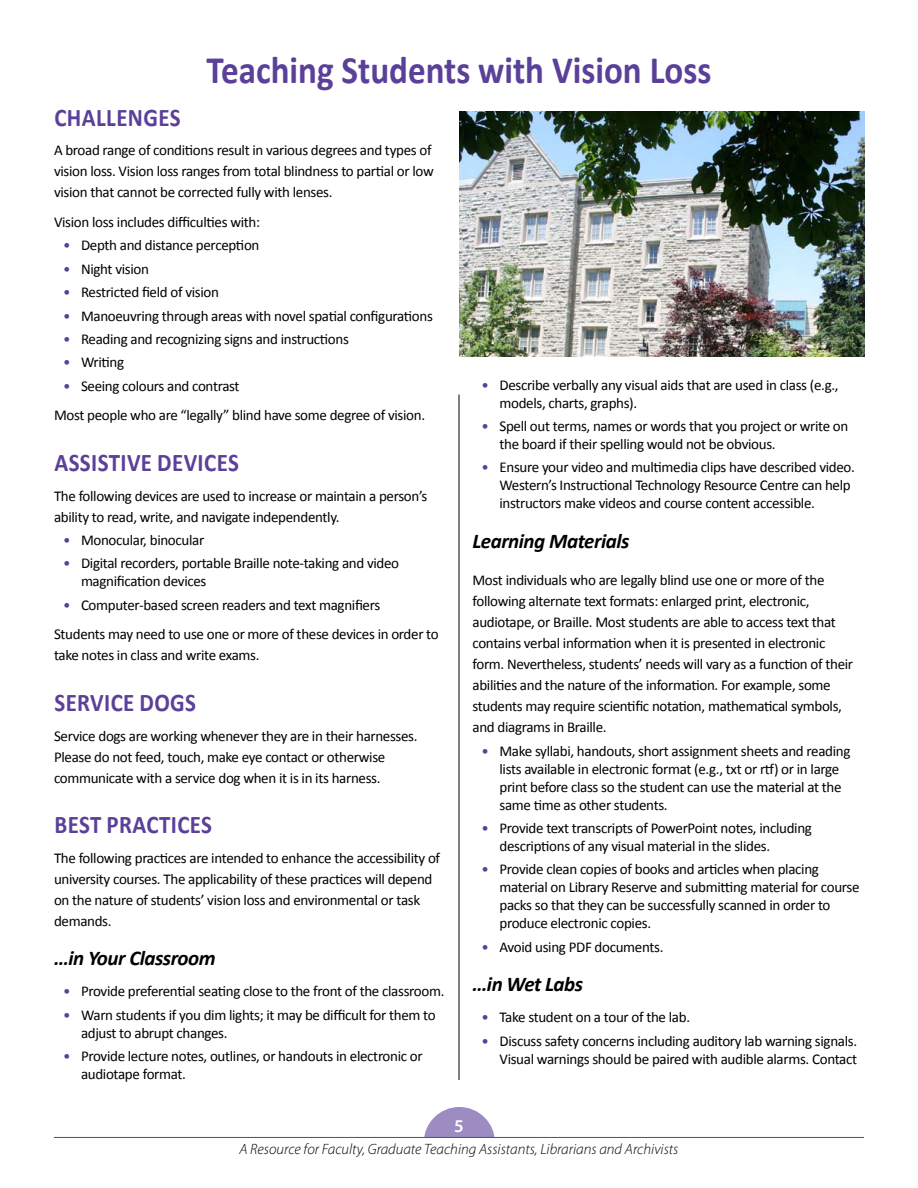
<style>
.page{position:relative;width:918px;height:1188px;background:#fff}
.page>*{position:absolute;margin:0;border:0;box-sizing:border-box;transform-origin:0 0}
.t1{font:700 39px "Calibri";color:#5a4099;scale:.9 1}
.t2{font:700 25.5px "Calibri";letter-spacing:.015em;color:#5a4099;scale:.9 1}
.t3{font:italic 700 21px "Calibri";letter-spacing:-.02em;color:#000}
.t4{font:600 18px "Myriad Pro";color:#fff}
.t5{font:15px/21px "Calibri";letter-spacing:-.02em;color:#000}
.t6{font:italic 300 15px "Myriad Pro";color:#000}
.s1{color:#5a4099}
</style>
<div class="page">
<div style="left:424px;top:1107px;width:71px;height:71px;background:#9c8cc2;border-radius:50%"></div>
<div style="left:405px;top:1138px;width:103px;height:44px;background:#fff"></div>
<hr style="left:54px;top:1137px;width:810px;height:1px;background:#5a4099">
<hr style="left:459px;top:394px;width:1px;height:686px;background:#000">
<img style="left:459px;top:112px;width:405px;height:245px">
<h1 class="t1" style="left:207px;top:46px;width:562px">TEACHING STUDENTS WITH VISION LOSS</h1>
<h2 class="t2" style="left:54px;top:101px;width:140px">CHALLENGES</h2>
<p class="t5" style="left:54px;top:139px;width:381px">A broad range of conditions result in various degrees and types of vision loss. Vision loss ranges from total blindness to partial or low vision that cannot be corrected fully with lenses.</p>
<p class="t5" style="left:54px;top:211px;width:208px">Vision loss includes difficulties with:</p>
<p class="t5" style="left:63px;top:234px;width:198px"><span class="s1">•</span> Depth and distance perception</p>
<p class="t5" style="left:63px;top:258px;width:87px"><span class="s1">•</span> Night vision</p>
<p class="t5" style="left:63px;top:281px;width:158px"><span class="s1">•</span> Restricted field of vision</p>
<p class="t5" style="left:63px;top:304px;width:371px"><span class="s1">•</span> Manoeuvring through areas with novel spatial configurations</p>
<p class="t5" style="left:63px;top:328px;width:287px"><span class="s1">•</span> Reading and recognizing signs and instructions</p>
<p class="t5" style="left:63px;top:351px;width:63px"><span class="s1">•</span> Writing</p>
<p class="t5" style="left:54px;top:370px;width:373px;line-height:29.7px;text-indent:9px"><span class="s1">•</span> Seeing colours and contrast<br>Most people who are “legally” blind have some degree of vision.</p>
<h2 class="t2" style="left:54px;top:447px;width:205px">ASSISTIVE DEVICES</h2>
<p class="t5" style="left:54px;top:484px;width:375px">The following devices are used to increase or maintain a person’s ability to read, write, and navigate independently.</p>
<p class="t5" style="left:63px;top:529px;width:143px"><span class="s1">•</span> Monocular, binocular</p>
<p class="t5" style="left:81px;top:554px;width:320px;line-height:18px;text-indent:-18px"><span class="s1">•</span> Digital recorders, portable Braille note-taking and video magnification devices</p>
<p class="t5" style="left:54px;top:589px;width:386px;line-height:29.7px;text-indent:9px"><span class="s1">•</span> Computer-based screen readers and text magnifiers<br>Students may need to use one or more of these devices in order to</p>
<p class="t5" style="left:54px;top:644px;width:207px">take notes in class and write exams.</p>
<h2 class="t2" style="left:54px;top:687px;width:157px">SERVICE DOGS</h2>
<p class="t5" style="left:54px;top:724px;width:365px">Service dogs are working whenever they are in their harnesses.<br>Please do not feed, touch, make eye contact or otherwise communicate with a service dog when it is in its harness.</p>
<h2 class="t2" style="left:54px;top:809px;width:175px">BEST PRACTICES</h2>
<p class="t5" style="left:54px;top:847px;width:388px">The following practices are intended to enhance the accessibility of university courses. The applicability of these practices will depend on the nature of students’ vision loss and environmental or task demands.</p>
<h3 class="t3" style="left:54px;top:945px;width:163px">…in Your Classroom</h3>
<p class="t5" style="left:63px;top:980px;width:383px"><span class="s1">•</span> Provide preferential seating close to the front of the classroom.</p>
<p class="t5" style="left:81px;top:1005px;width:356px;line-height:18px;text-indent:-18px"><span class="s1">•</span> Warn students if you dim lights; it may be difficult for them to adjust to abrupt changes.</p>
<p class="t5" style="left:81px;top:1046px;width:343px;line-height:18px;text-indent:-18px"><span class="s1">•</span> Provide lecture notes, outlines, or handouts in electronic or audiotape format.</p>
<p class="t5" style="left:500px;top:375px;width:341px;line-height:18px;text-indent:-18px"><span class="s1">•</span> Describe verbally any visual aids that are used in class (e.g., models, charts, graphs).</p>
<p class="t5" style="left:500px;top:416px;width:350px;line-height:18px;text-indent:-18px"><span class="s1">•</span> Spell out terms, names or words that you project or write on the board if their spelling would not be obvious.</p>
<p class="t5" style="left:500px;top:458px;width:357px;line-height:18px;text-indent:-18px"><span class="s1">•</span> Ensure your video and multimedia clips have described video.<br>Western’s Instructional Technology Resource Centre can help instructors make videos and course content accessible.</p>
<h3 class="t3" style="left:472px;top:528px;width:158px">Learning Materials</h3>
<p class="t5" style="left:472px;top:569px;width:382px">Most individuals who are legally blind use one or more of the following alternate text formats: enlarged print, electronic, audiotape, or Braille. Most students are able to access text that contains verbal information when it is presented in electronic form. Nevertheless, students’ needs will vary as a function of their abilities and the nature of the information. For example, some students may require scientific notation, mathematical symbols, and diagrams in Braille.</p>
<p class="t5" style="left:500px;top:741px;width:352px;line-height:18px;text-indent:-18px"><span class="s1">•</span> Make syllabi, handouts, short assignment sheets and reading lists available in electronic format (e.g., txt or rtf) or in large print before class so the student can use the material at the same time as other students.</p>
<p class="t5" style="left:500px;top:818px;width:314px;line-height:18px;text-indent:-18px"><span class="s1">•</span> Provide text transcripts of PowerPoint notes, including descriptions of any visual material in the slides.</p>
<p class="t5" style="left:500px;top:860px;width:362px;line-height:18px;text-indent:-18px"><span class="s1">•</span> Provide clean copies of books and articles when placing material on Library Reserve and submitting material for course packs so that they can be successfully scanned in order to produce electronic copies.</p>
<p class="t5" style="left:482px;top:936px;width:183px"><span class="s1">•</span> Avoid using PDF documents.</p>
<h3 class="t3" style="left:472px;top:971px;width:112px">…in Wet Labs</h3>
<p class="t5" style="left:482px;top:1006px;width:210px"><span class="s1">•</span> Take student on a tour of the lab.</p>
<p class="t5" style="left:482px;top:1031px;width:377px;line-height:18px;text-align:right"><span class="s1">•</span> Discuss safety concerns including auditory lab warning signals.<br>Visual warnings should be paired with audible alarms. Contact</p>
<p class="t4" style="left:454px;top:1114px;width:11px">5</p>
<p class="t6" style="left:240px;top:1140px;width:440px">A Resource for Faculty, Graduate Teaching Assistants, Librarians and Archivists</p>
</div>
